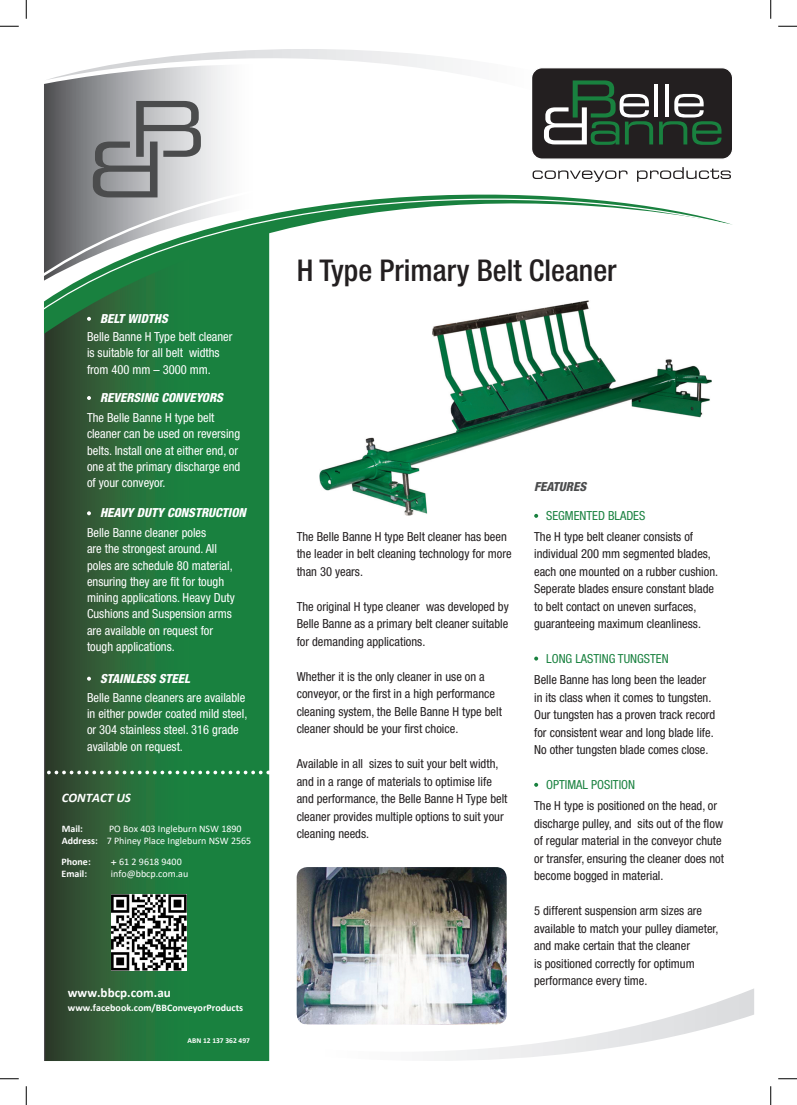
<style>
.page{position:relative;width:797px;height:1105px;background:#fff}
.page>*{position:absolute;margin:0;border:0;box-sizing:border-box;transform-origin:0 0}
.t1{font:500 condensed 30px "Helvetica Neue";color:#231f20}
.t2{font:700 13.12px "Calibri";color:#fff}
.t3{font:italic 700 13.12px "Calibri";color:#fff}
.t4{font:condensed 12.5px/17.5px "Helvetica Neue";color:#231f20}
.t5{font:condensed 12.5px/16.2px "Helvetica Neue";color:#fff}
.t6{font:italic 800 condensed 12.5px "Helvetica Neue";color:#fff}
.t7{font:condensed 12.5px "Helvetica Neue";color:#19813f}
.t8{font:italic 800 condensed 12.5px "Helvetica Neue";color:#4b4c4d}
.t9{font:10px/12px "Calibri";color:#fff}
.t10{font:700 10px/12px "Calibri";color:#fff}
.t11{font:700 7.5px "Calibri";color:#fff}
.s1{font-weight:700}
.s2{font-family:"Helvetica Neue";font-weight:500;font-stretch:condensed}
</style>
<div class="page">
<svg style="left:269px;top:988px;width:485px;height:73px"></svg>
<svg style="left:44px;top:334px;width:225px;height:727px;background:#246d3a"></svg>
<img style="left:319px;top:334px;width:392px;height:181px">
<svg style="left:44px;top:771px;width:217px;height:3px"></svg>
<svg style="left:44px;top:315px;width:545px;height:19px"></svg>
<svg style="left:44px;top:49px;width:409px;height:89px"></svg>
<svg style="left:44px;top:284px;width:545px;height:31px"></svg>
<svg style="left:44px;top:138px;width:688px;height:146px"></svg>
<svg style="left:532px;top:170px;width:95px;height:12px"></svg>
<svg style="left:637px;top:167px;width:94px;height:15px"></svg>
<svg style="left:531px;top:68px;width:201px;height:92px;background:#3b433d"></svg>
<img style="left:297px;top:867px;width:209px;height:157px">
<svg style="left:87px;top:317px;width:4px;height:4px"></svg>
<svg style="left:87px;top:396px;width:4px;height:4px"></svg>
<svg style="left:87px;top:511px;width:4px;height:4px"></svg>
<svg style="left:87px;top:677px;width:4px;height:4px"></svg>
<svg style="left:534px;top:514px;width:4px;height:4px"></svg>
<svg style="left:534px;top:657px;width:4px;height:4px"></svg>
<svg style="left:534px;top:783px;width:4px;height:4px"></svg>
<svg style="left:0;top:25px;width:19px;height:2px"></svg>
<svg style="left:778px;top:25px;width:19px;height:2px"></svg>
<svg style="left:0;top:1078px;width:19px;height:1px"></svg>
<svg style="left:778px;top:1078px;width:19px;height:1px"></svg>
<svg style="left:25px;top:0;width:2px;height:19px"></svg>
<svg style="left:25px;top:1086px;width:2px;height:19px"></svg>
<svg style="left:770px;top:0;width:1px;height:19px"></svg>
<svg style="left:770px;top:1086px;width:1px;height:19px"></svg>
<img style="left:111px;top:894px;width:75px;height:76px">
<p class="t6" style="left:100px;top:310px;width:69px">BELT WIDTHS</p>
<p class="t5" style="left:87px;top:329px;width:147px">Belle Banne H Type belt cleaner</p>
<p class="t5" style="left:87px;top:345px;width:134px">is suitable for all belt widths</p>
<p class="t5" style="left:87px;top:361px;width:125px">from 400 mm – 3000 mm.</p>
<p class="t6" style="left:100px;top:390px;width:124px">REVERSING CONVEYORS</p>
<p class="t5" style="left:87px;top:410px;width:155px">The Belle Banne H type belt cleaner can be used on reversing belts. Install one at either end, or one at the primary discharge end of your conveyor.</p>
<p class="t6" style="left:100px;top:505px;width:147px">HEAVY DUTY CONSTRUCTION</p>
<p class="t5" style="left:87px;top:524px;width:121px">Belle Banne cleaner poles</p>
<p class="t5" style="left:87px;top:541px;width:149px">are the strongest around. All poles are schedule 80 material, ensuring they are fit for tough mining applications. Heavy Duty<br>Cushions and Suspension arms are available on request for</p>
<p class="t5" style="left:87px;top:638px;width:89px">tough applications.</p>
<p class="t6" style="left:100px;top:671px;width:91px">STAINLESS STEEL</p>
<p class="t5" style="left:87px;top:689px;width:162px">Belle Banne cleaners are available in either powder coated mild steel, or 304 stainless steel. 316 grade available on request.</p>
<p class="t3" style="left:62px;top:789px;width:71px">CONTACT US</p>
<p class="t10" style="left:62px;top:822px;width:23px">Mail:</p>
<p class="t9" style="left:62px;top:822px;width:191px;text-indent:47px">PO Box 403 Ingleburn NSW 1890<br><span class="s1">Address:</span> 7 Phiney Place Ingleburn NSW 2565</p>
<p class="t10" style="left:62px;top:855px;width:31px">Phone:<br>Email:</p>
<p class="t9" style="left:111px;top:855px;width:79px;line-height:11.6px"><span class="s2">+</span> 61 2 9618 9400 info@bbcp.com.au</p>
<p class="t2" style="left:68px;top:984px;width:104px">www.bbcp.com.au</p>
<p class="t10" style="left:68px;top:1001px;width:177px">www.facebook.com/BBConveyorProducts</p>
<p class="t11" style="left:188px;top:1035px;width:64px">ABN 12 137 362 497</p>
<p class="t1" style="left:297px;top:252px;width:321px">H Type Primary Belt Cleaner</p>
<p class="t4" style="left:297px;top:527px;width:216px">The Belle Banne H type Belt cleaner has been the leader in belt cleaning technology for more than 30 years.</p>
<p class="t4" style="left:297px;top:597px;width:214px;text-align:justify">The original H type cleaner was developed by Belle Banne as a primary belt cleaner suitable for demanding applications.</p>
<p class="t4" style="left:297px;top:667px;width:207px">Whether it is the only cleaner in use on a conveyor, or the first in a high performance cleaning system, the Belle Banne H type belt cleaner should be your first choice.</p>
<p class="t4" style="left:297px;top:755px;width:212px">Available in all sizes to suit your belt width, and in a range of materials to optimise life and performance, the Belle Banne H Type belt cleaner provides multiple options to suit your cleaning needs.</p>
<p class="t8" style="left:534px;top:479px;width:53px">FEATURES</p>
<p class="t7" style="left:546px;top:508px;width:101px">SEGMENTED BLADES</p>
<p class="t4" style="left:534px;top:527px;width:178px">The H type belt cleaner consists of individual 200 mm segmented blades,</p>
<p class="t4" style="left:534px;top:562px;width:185px">each one mounted on a rubber cushion.<br>Seperate blades ensure constant blade to belt contact on uneven surfaces, guaranteeing maximum cleanliness.</p>
<p class="t7" style="left:546px;top:651px;width:124px">LONG LASTING TUNGSTEN</p>
<p class="t4" style="left:534px;top:671px;width:173px">Belle Banne has long been the leader</p>
<p class="t4" style="left:534px;top:688px;width:179px">in its class when it comes to tungsten.</p>
<p class="t4" style="left:534px;top:706px;width:183px">Our tungsten has a proven track record</p>
<p class="t4" style="left:534px;top:723px;width:181px">for consistent wear and long blade life.</p>
<p class="t4" style="left:534px;top:741px;width:176px">No other tungsten blade comes close.</p>
<p class="t7" style="left:546px;top:777px;width:90px">OPTIMAL POSITION</p>
<p class="t4" style="left:534px;top:797px;width:191px">The H type is positioned on the head, or discharge pulley, and sits out of the flow of regular material in the conveyor chute or transfer, ensuring the cleaner does not become bogged in material.</p>
<p class="t4" style="left:534px;top:902px;width:186px">5 different suspension arm sizes are available to match your pulley diameter,</p>
<p class="t4" style="left:534px;top:937px;width:162px">and make certain that the cleaner is positioned correctly for optimum performance every time.</p>
</div>
